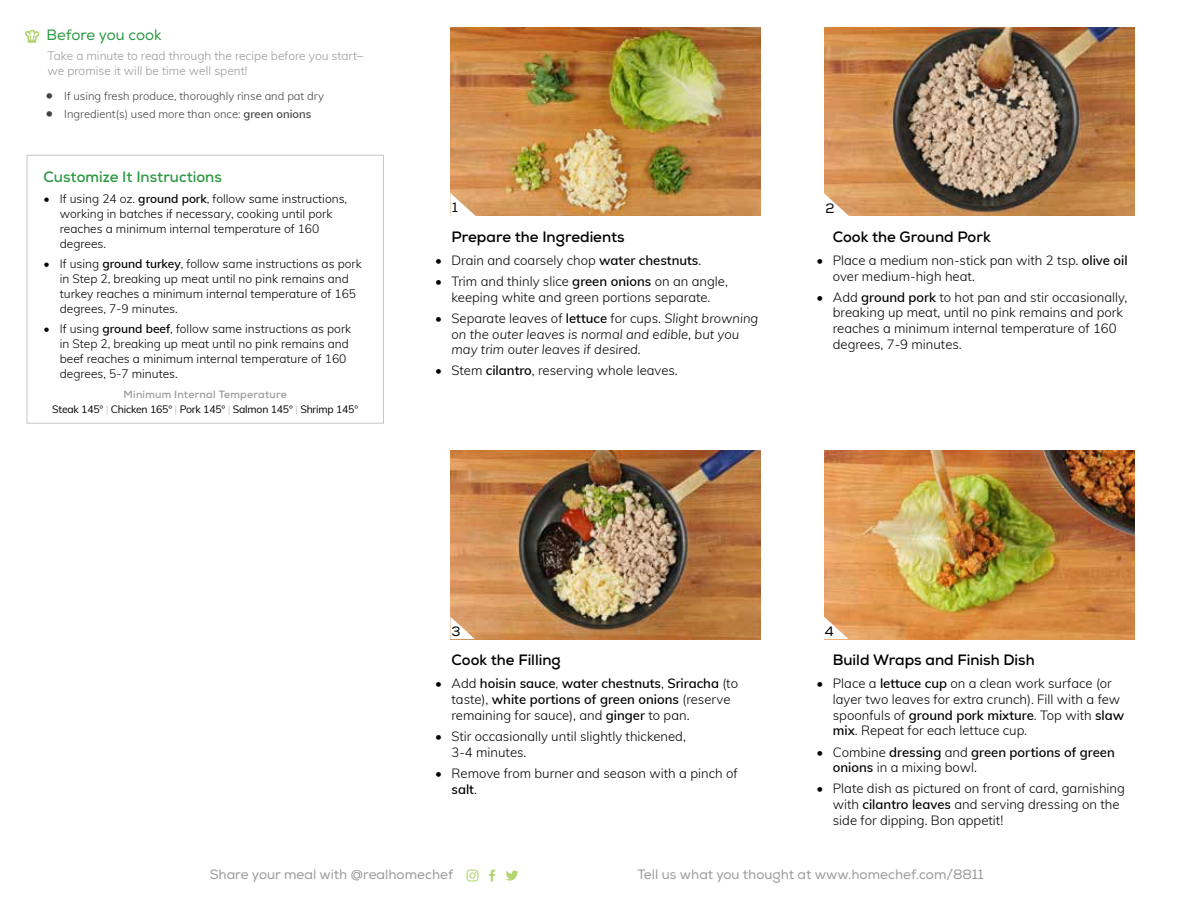
<style>
.page{position:relative;width:1188px;height:918px;background:#fff}
.page>*{position:absolute;margin:0;border:0;box-sizing:border-box;transform-origin:0 0}
.t1{font:700 15px "Nexa";color:#000}
.t2{font:700 15px "Nexa";color:#2c9942}
.t3{font:15px "Nexa";letter-spacing:-.005em;color:#2c9942}
.t4{font:13.5px "Nexa";color:#9a9a9a}
.t5{font:13.5px "Nexa";color:#000}
.t6{font:300 13.2px/15.8px "Muli";color:#000}
.t7{font:600 13.2px/15.8px "Muli";color:#000}
.t8{font:italic 300 13.2px/15.8px "Muli";color:#000}
.t9{font:300 12px/15px "Muli";color:#000}
.t10{font:300 12px/15px "Muli";color:#9a9a9a}
.t11{font:300 11.25px "Muli";color:#414241}
.t12{font:10.5px "Muli";letter-spacing:-.02em;color:#000}
.t13{font:700 10.5px "Nexa";letter-spacing:.02em;color:#9a9a9a}
.s1{font-size:15px}
.s2{font-weight:600}
.s3{color:#c7c6c5}
.s4{font-style:normal}
.s5{font-weight:600;font-style:normal}
.s6{font-weight:300}
</style>
<div class="page">
<div style="left:27px;top:155px;width:357px;height:269px;border:1px solid #c7c6c5"></div>
<svg style="left:25px;top:30px;width:14px;height:12px"></svg>
<svg style="left:489px;top:870px;width:6px;height:12px"></svg>
<svg style="left:466px;top:870px;width:13px;height:12px"></svg>
<svg style="left:506px;top:871px;width:12px;height:10px"></svg>
<img style="left:450px;top:450px;width:311px;height:189px">
<img style="left:824px;top:450px;width:311px;height:189px">
<img style="left:450px;top:27px;width:311px;height:189px">
<img style="left:824px;top:27px;width:311px;height:189px">
<svg style="left:450px;top:193px;width:26px;height:23px"></svg>
<svg style="left:824px;top:193px;width:25px;height:23px"></svg>
<svg style="left:450px;top:617px;width:25px;height:22px"></svg>
<svg style="left:824px;top:617px;width:24px;height:22px"></svg>
<p class="t3" style="left:46px;top:26px;width:117px">Before you cook</p>
<p class="t10" style="left:48px;top:47px;width:317px">Take a minute to read through the recipe before you start– we promise it will be time well spent!</p>
<p class="t11" style="left:45px;top:88px;width:280px"><span class="s1">•</span> If using fresh produce, thoroughly rinse and pat dry</p>
<p class="t11" style="left:45px;top:106px;width:267px"><span class="s1">•</span> Ingredient(s) used more than once: <span class="s2">green onions</span></p>
<p class="t2" style="left:44px;top:167px;width:180px">Customize It Instructions</p>
<p class="t9" style="left:60px;top:190px;width:289px;text-indent:-16px">• If using 24 oz. <span class="s2">ground pork</span>, follow same instructions, working in batches if necessary, cooking until pork reaches a minimum internal temperature of 160 degrees.</p>
<p class="t9" style="left:60px;top:256px;width:303px;text-indent:-16px">• If using <span class="s2">ground turkey</span>, follow same instructions as pork in Step 2, breaking up meat until no pink remains and turkey reaches a minimum internal temperature of 165 degrees, 7-9 minutes.</p>
<p class="t9" style="left:60px;top:321px;width:293px;text-indent:-16px">• If using <span class="s2">ground beef</span>, follow same instructions as pork in Step 2, breaking up meat until no pink remains and beef reaches a minimum internal temperature of 160 degrees, 5-7 minutes.</p>
<p class="t13" style="left:124px;top:387px;width:165px">Minimum Internal Temperature</p>
<p class="t12" style="left:52px;top:401px;width:308px">Steak 145° <span class="s3">|</span> Chicken 165° <span class="s3">|</span> Pork 145° <span class="s3">|</span> Salmon 145° <span class="s3">|</span> Shrimp 145°</p>
<p class="t5" style="left:452px;top:200px;width:7px">1</p>
<p class="t1" style="left:452px;top:227px;width:175px">Prepare the Ingredients</p>
<p class="t6" style="left:435px;top:252px;width:268px">• Drain and coarsely chop <span class="s2">water chestnuts</span>.</p>
<p class="t6" style="left:435px;top:273px;width:294px;text-align:center">• Trim and thinly slice <span class="s2">green onions</span> on an angle, keeping white and green portions separate.</p>
<p class="t8" style="left:452px;top:310px;width:308px;text-indent:-16px"><span class="s4">• Separate leaves of</span> <span class="s5">lettuce</span> <span class="s4">for cups.</span> Slight browning on the outer leaves is normal and edible, but you may trim outer leaves if desired.</p>
<p class="t6" style="left:435px;top:362px;width:244px">• Stem <span class="s2">cilantro</span>, reserving whole leaves.</p>
<p class="t5" style="left:825px;top:200px;width:11px">2</p>
<p class="t1" style="left:833px;top:227px;width:159px">Cook the Ground Pork</p>
<p class="t6" style="left:833px;top:252px;width:296px;text-indent:-16px">• Place a medium non-stick pan with 2 tsp. <span class="s2">olive oil </span>over medium-high heat.</p>
<p class="t6" style="left:833px;top:288px;width:296px;text-indent:-16px">• Add <span class="s2">ground pork</span> to hot pan and stir occasionally, breaking up meat, until no pink remains and pork reaches a minimum internal temperature of 160 degrees, 7-9 minutes.</p>
<p class="t5" style="left:451px;top:623px;width:11px">3</p>
<p class="t5" style="left:825px;top:623px;width:10px">4</p>
<p class="t1" style="left:452px;top:650px;width:111px">Cook the Filling</p>
<p class="t7" style="left:452px;top:675px;width:288px;text-indent:-16px"><span class="s6">• Add</span> hoisin sauce<span class="s6">,</span> water chestnuts<span class="s6">,</span> Sriracha <span class="s6">(to taste),</span> white portions of green onions <span class="s6">(reserve remaining for sauce), and</span> ginger <span class="s6">to pan.</span></p>
<p class="t6" style="left:452px;top:728px;width:236px;text-indent:-16px">• Stir occasionally until slightly thickened,<br>3-4 minutes.</p>
<p class="t6" style="left:452px;top:765px;width:288px;text-indent:-16px">• Remove from burner and season with a pinch of <span class="s2">salt</span>.</p>
<p class="t1" style="left:833px;top:650px;width:203px">Build Wraps and Finish Dish</p>
<p class="t6" style="left:833px;top:675px;width:293px;text-indent:-16px">• Place a <span class="s2">lettuce cup</span> on a clean work surface (or layer two leaves for extra crunch). Fill with a few spoonfuls of <span class="s2">ground pork mixture</span>. Top with <span class="s2">slaw mix</span>. Repeat for each lettuce cup.</p>
<p class="t7" style="left:833px;top:743px;width:284px;text-indent:-16px"><span class="s6">• Combine</span> dressing <span class="s6">and</span> green portions of green onions <span class="s6">in a mixing bowl.</span></p>
<p class="t6" style="left:833px;top:780px;width:294px;text-indent:-16px">• Plate dish as pictured on front of card, garnishing with <span class="s2">cilantro leaves</span> and serving dressing on the side for dipping. Bon appetit!</p>
<p class="t4" style="left:210px;top:867px;width:245px">Share your meal with @realhomechef</p>
<p class="t4" style="left:638px;top:867px;width:347px">Tell us what you thought at www.homechef.com/8811</p>
</div>
